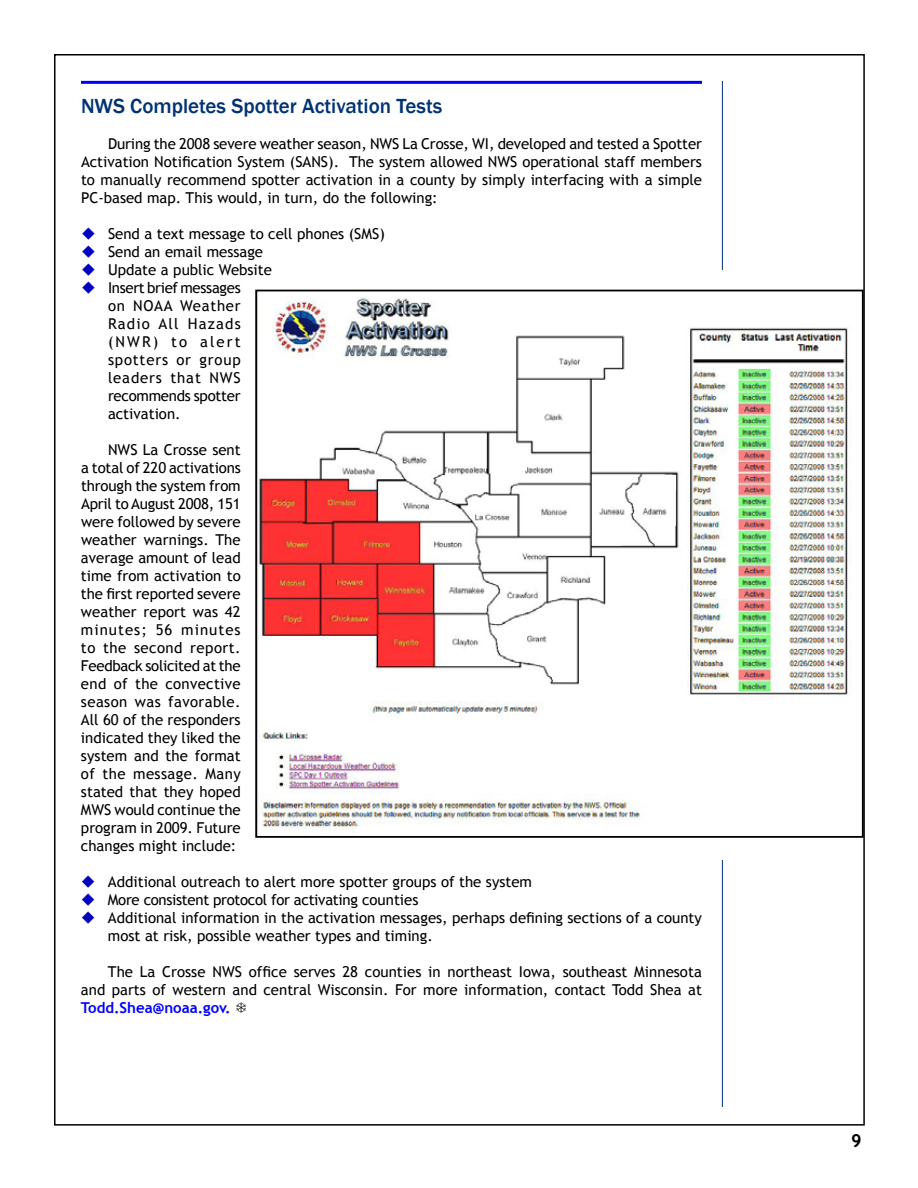
<style>
.page{position:relative;width:918px;height:1188px;background:#fff}
.page>*{position:absolute;margin:0;border:0;box-sizing:border-box;transform-origin:0 0}
.t1{font:500 21px "Franklin Gothic";color:#003273}
.t2{font:700 18px "Trebuchet MS";color:#000}
.t3{font:15px/18px "Trebuchet MS";color:#000;text-align:justify}
.t4{font:700 15px "Trebuchet MS";color:#00f}
</style>
<div class="page">
<hr style="left:722px;top:81px;width:1px;height:1026px;background:#003273">
<div style="left:702px;top:270px;width:47px;height:590px;background:#fff"></div>
<hr style="left:81px;top:81px;width:621px;height:3px;background:#00f">
<img style="left:258px;top:297px;width:593px;height:538px">
<div style="left:255px;top:290px;width:609px;height:548px;border:2px solid #000"></div>
<h1 class="t1" style="left:81px;top:93px;width:363px">NWS Completes Spotter Activation Tests</h1>
<p class="t3" style="left:81px;top:135px;width:622px;text-indent:27px">During the 2008 severe weather season, NWS La Crosse, WI, developed and tested a Spotter Activation Notification System (SANS). The system allowed NWS operational staff members to manually recommend spotter activation in a county by simply interfacing with a simple PC-based map. This would, in turn, do the following:</p>
<p class="t3" style="left:108px;top:225px;width:278px;text-align:left">Send a text message to cell phones (SMS)<br>Send an email message<br>Update a public Website<br>Insert brief messages<br>on NOAA Weather<br>Radio All Hazads<br>(NWR) to alert<br>spotters or group<br>leaders that NWS<br>recommends spotter<br>activation.</p>
<p class="t3" style="left:81px;top:441px;width:161px;text-indent:27px">NWS La Crosse sent a total of 220 activations through the system from April to August 2008, 151 were followed by severe weather warnings. The average amount of lead time from activation to the first reported severe weather report was 42 minutes; 56 minutes to the second report.<br>Feedback solicited at the end of the convective season was favorable.<br>All 60 of the responders indicated they liked the system and the format of the message. Many stated that they hoped MWS would continue the program in 2009. Future changes might include:</p>
<p class="t3" style="left:108px;top:873px;width:595px;text-align:left">Additional outreach to alert more spotter groups of the system<br>More consistent protocol for activating counties<br>Additional information in the activation messages, perhaps defining sections of a county most at risk, possible weather types and timing.</p>
<p class="t3" style="left:81px;top:963px;width:622px;text-align:right">The La Crosse NWS office serves 28 counties in northeast Iowa, southeast Minnesota and parts of western and central Wisconsin. For more information, contact Todd Shea at</p>
<p class="t4" style="left:81px;top:999px;width:151px">Todd.Shea@noaa.gov.</p>
<p class="t2" style="left:851px;top:1130px;width:12px">9</p>
</div>
